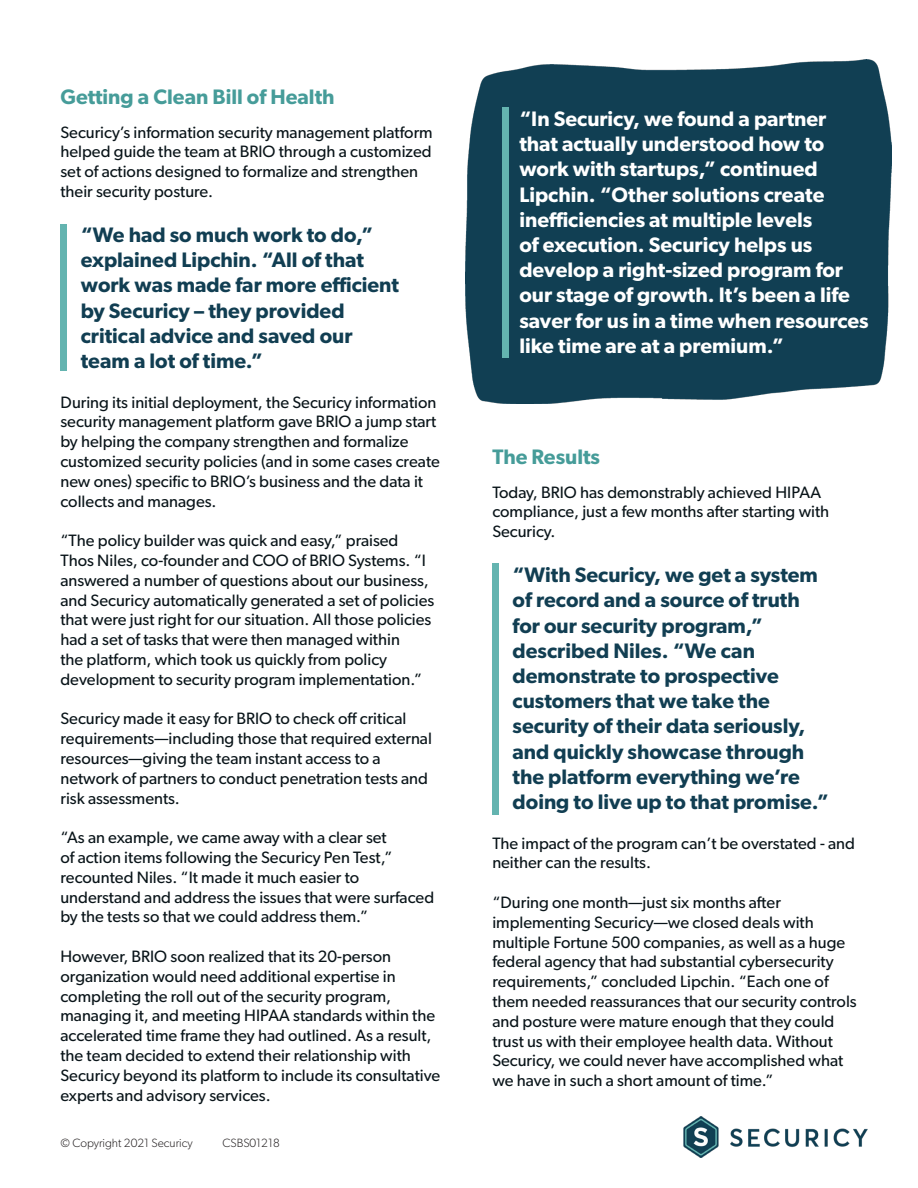
<style>
.page{position:relative;width:918px;height:1188px;background:#fff}
.page>*{position:absolute;margin:0;border:0;box-sizing:border-box;transform-origin:0 0}
.t1{font:600 21px/25.2px "Gibson";color:#113e52}
.t2{font:600 21px/25.2px "Gibson";color:#fff}
.t3{font:600 21px "Gibson";color:#469c99}
.t4{font:16.5px/19.8px "Gibson";color:#091419}
.t5{font:300 12px "Gibson";color:#231f20}
</style>
<div class="page">
<div style="left:465px;top:60px;width:426px;height:344px;background:#113f53"></div>
<img style="left:683px;top:1117px;width:185px;height:41px">
<div style="left:502px;top:107px;width:7px;height:250px;background:#64b4b0"></div>
<div style="left:60px;top:225px;width:7px;height:146px;background:#64b4b0"></div>
<div style="left:492px;top:564px;width:7px;height:251px;background:#64b4b0"></div>
<p class="t3" style="left:60px;top:85px;width:276px">Getting a Clean Bill of Health</p>
<p class="t4" style="left:60px;top:122px;width:374px">Securicy’s information security management platform helped guide the team at BRIO through a customized set of actions designed to formalize and strengthen their security posture.</p>
<p class="t1" style="left:81px;top:222px;width:320px">“We had so much work to do,” explained Lipchin. “All of that work was made far more efficient by Securicy – they provided critical advice and saved our team a lot of time.”</p>
<p class="t4" style="left:60px;top:392px;width:381px">During its initial deployment, the Securicy information security management platform gave BRIO a jump start by helping the company strengthen and formalize customized security policies (and in some cases create new ones) specific to BRIO’s business and the data it collects and manages.</p>
<p class="t4" style="left:60px;top:530px;width:375px">“The policy builder was quick and easy,” praised Thos Niles, co-founder and COO of BRIO Systems. “I answered a number of questions about our business, and Securicy automatically generated a set of policies that were just right for our situation. All those policies had a set of tasks that were then managed within<br>the platform, which took us quickly from policy development to security program implementation.”</p>
<p class="t4" style="left:60px;top:709px;width:373px">Securicy made it easy for BRIO to check off critical requirements—including those that required external resources—giving the team instant access to a network of partners to conduct penetration tests and risk assessments.</p>
<p class="t4" style="left:60px;top:827px;width:375px">“As an example, we came away with a clear set<br>of action items following the Securicy Pen Test,” recounted Niles. “It made it much easier to understand and address the issues that were surfaced by the tests so that we could address them.”</p>
<p class="t4" style="left:60px;top:946px;width:381px">However, BRIO soon realized that its 20-person organization would need additional expertise in completing the roll out of the security program, managing it, and meeting HIPAA standards within the accelerated time frame they had outlined. As a result, the team decided to extend their relationship with Securicy beyond its platform to include its consultative experts and advisory services.</p>
<p class="t5" style="left:60px;top:1135px;width:134px">© Copyright 2021 Securicy</p>
<p class="t5" style="left:222px;top:1135px;width:59px">CSBS01218</p>
<p class="t2" style="left:519px;top:106px;width:351px">“In Securicy, we found a partner that actually understood how to work with startups,” continued<br>Lipchin. “Other solutions create inefficiencies at multiple levels<br>of execution. Securicy helps us develop a right-sized program for our stage of growth. It’s been a life saver for us in a time when resources like time are at a premium.”</p>
<p class="t3" style="left:492px;top:445px;width:109px">The Results</p>
<p class="t4" style="left:492px;top:482px;width:338px">Today, BRIO has demonstrably achieved HIPAA compliance, just a few months after starting with<br>Securicy.</p>
<p class="t1" style="left:513px;top:562px;width:318px">“With Securicy, we get a system of record and a source of truth for our security program,” described Niles. “We can demonstrate to prospective customers that we take the security of their data seriously, and quickly showcase through the platform everything we’re doing to live up to that promise.”</p>
<p class="t4" style="left:492px;top:833px;width:364px">The impact of the program can’t be overstated - and neither can the results.</p>
<p class="t4" style="left:492px;top:892px;width:366px">“During one month—just six months after implementing Securicy—we closed deals with multiple Fortune 500 companies, as well as a huge federal agency that had substantial cybersecurity requirements,” concluded Lipchin. “Each one of them needed reassurances that our security controls and posture were mature enough that they could trust us with their employee health data. Without Securicy, we could never have accomplished what we have in such a short amount of time.”</p>
</div>
